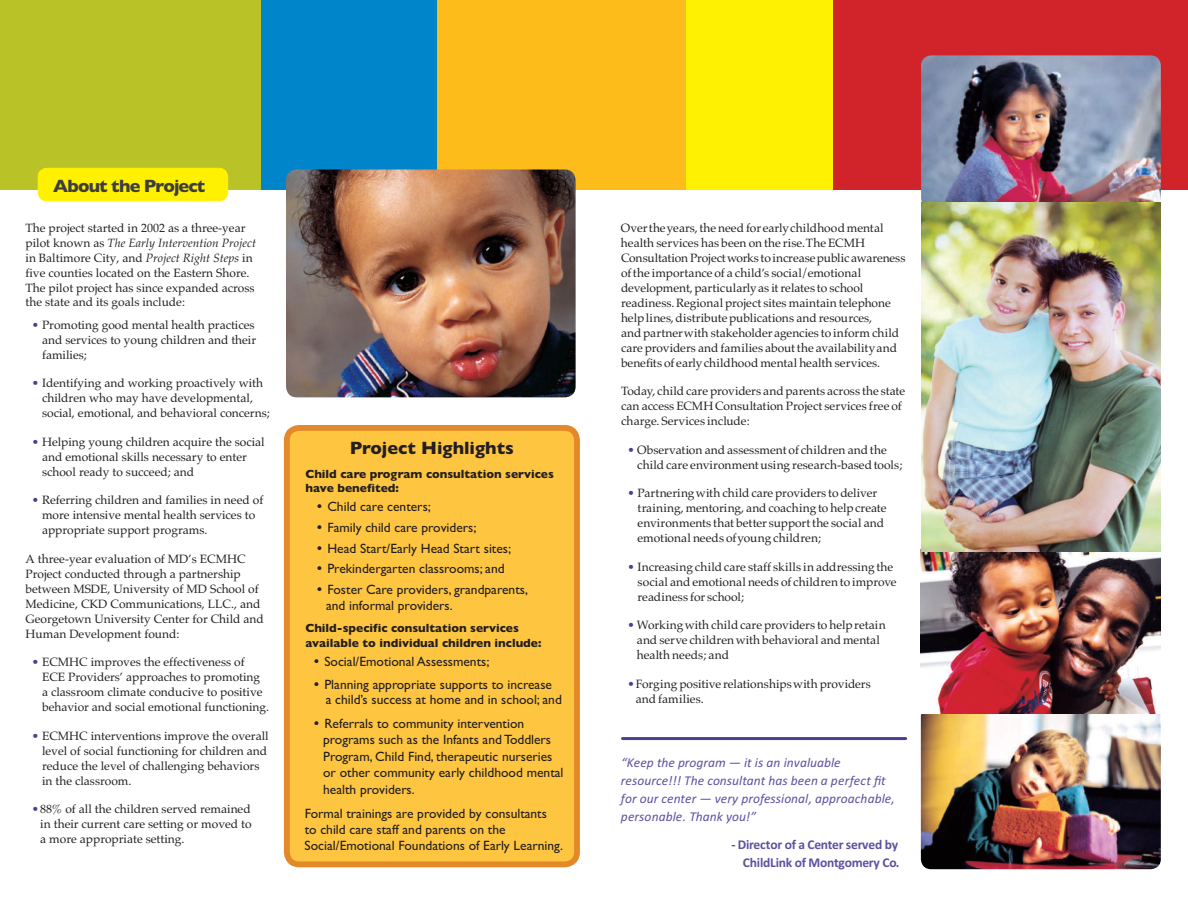
<style>
.page{position:relative;width:1188px;height:918px;background:#fff}
.page>*{position:absolute;margin:0;border:0;box-sizing:border-box;transform-origin:0 0}
.t1{font:700 18px "Gill Sans";color:#231f20}
.t2{font:700 18px "Gill Sans";letter-spacing:-.05em;color:#3e3e3f}
.t3{font:13.5px/16.5px "Gill Sans";color:#231f20}
.t4{font:italic 13.5px/18px "Calibri";letter-spacing:.005em;color:#5b52a0}
.t5{font:700 13.5px/18px "Calibri";letter-spacing:-.02em;color:#5b52a0;text-align:right}
.t6{font:12px/15px "Palatino";color:#231f20}
.t7{font:700 12px/14.4px "Gill Sans";color:#231f20}
.s1{font-style:italic}
.s2{color:#483f97}
</style>
<div class="page">
<div style="left:436px;top:0;width:326px;height:189px;background:#fdbc19"></div>
<div style="left:801px;top:0;width:387px;height:189px;background:#d1232a"></div>
<div style="left:686px;top:0;width:146px;height:189px;background:#fff101"></div>
<div style="left:0;top:0;width:282px;height:189px;background:#b9c227"></div>
<div style="left:262px;top:0;width:175px;height:189px;background:#0085cb"></div>
<div style="left:38px;top:168px;width:190px;height:33px;background:#fff101;border-radius:9px"></div>
<div style="left:38px;top:168px;width:190px;height:33px;border:1px solid #fff101;border-radius:9px"></div>
<img style="left:286px;top:169px;width:290px;height:228px">
<div style="left:287px;top:429px;width:291px;height:436px;background:#fec541;border-radius:12px"></div>
<div style="left:284px;top:425px;width:296px;height:442px;border:6px solid #e3892a;border-radius:12px"></div>
<img style="left:921px;top:714px;width:240px;height:155px">
<img style="left:921px;top:552px;width:240px;height:162px">
<img style="left:921px;top:55px;width:240px;height:147px">
<img style="left:921px;top:202px;width:240px;height:350px">
<hr style="left:622px;top:737px;width:284px;height:3px;background:#483f97">
<p class="t2" style="left:53px;top:176px;width:154px">About the Project</p>
<p class="t6" style="left:26px;top:220px;width:232px">The project started in 2002 as a three-year pilot known as <span class="s1">The Early Intervention Project </span>in Baltimore City, and <span class="s1">Project Right Steps</span> in five counties located on the Eastern Shore.<br>The pilot project has since expanded across the state and its goals include:</p>
<p class="t6" style="left:42px;top:317px;width:216px;text-indent:-10px"><span class="s2">•</span> Promoting good mental health practices and services to young children and their families;</p>
<p class="t6" style="left:42px;top:376px;width:229px;text-indent:-10px"><span class="s2">•</span> Identifying and working proactively with children who may have developmental, social, emotional, and behavioral concerns;</p>
<p class="t6" style="left:42px;top:434px;width:224px;text-indent:-10px"><span class="s2">•</span> Helping young children acquire the social and emotional skills necessary to enter school ready to succeed; and</p>
<p class="t6" style="left:42px;top:493px;width:223px;text-indent:-10px"><span class="s2">•</span> Referring children and families in need of more intensive mental health services to appropriate support programs.</p>
<p class="t6" style="left:26px;top:551px;width:240px">A three-year evaluation of MD’s ECMHC Project conducted through a partnership between MSDE, University of MD School of Medicine, CKD Communications, LLC., and Georgetown University Center for Child and Human Development found:</p>
<p class="t6" style="left:42px;top:655px;width:229px;text-indent:-10px"><span class="s2">•</span> ECMHC improves the effectiveness of ECE Providers’ approaches to promoting a classroom climate conducive to positive behavior and social emotional functioning.</p>
<p class="t6" style="left:42px;top:728px;width:228px;text-indent:-10px"><span class="s2">•</span> ECMHC interventions improve the overall level of social functioning for children and reduce the level of challenging behaviors in the classroom.</p>
<p class="t6" style="left:40px;top:802px;width:213px;text-align:justify;text-indent:-8px"><span class="s2">•</span> 88% of all the children served remained in their current care setting or moved to a more appropriate setting.</p>
<p class="t1" style="left:350px;top:437px;width:166px">Project Highlights</p>
<p class="t7" style="left:305px;top:466px;width:250px">Child care program consultation services have benefited:</p>
<p class="t3" style="left:317px;top:498px;width:115px"><sup>●</sup> Child care centers;</p>
<p class="t3" style="left:317px;top:519px;width:161px"><sup>●</sup> Family child care providers;</p>
<p class="t3" style="left:317px;top:540px;width:195px"><sup>●</sup> Head Start/Early Head Start sites;</p>
<p class="t3" style="left:317px;top:560px;width:189px"><sup>●</sup> Prekindergarten classrooms; and</p>
<p class="t3" style="left:326px;top:581px;width:203px;text-indent:-9px"><sup>●</sup> Foster Care providers, grandparents, and informal providers.</p>
<p class="t7" style="left:305px;top:621px;width:238px">Child-specific consultation services available to individual children include:</p>
<p class="t3" style="left:314px;top:653px;width:177px"><sup>●</sup> Social/Emotional Assessments;</p>
<p class="t3" style="left:326px;top:676px;width:238px;line-height:15px;text-indent:-11px"><sup>●</sup> Planning appropriate supports to increase<br>a child’s success at home and in school; and</p>
<p class="t3" style="left:323px;top:715px;width:242px;text-indent:-9px"><sup>●</sup> Referrals to community intervention programs such as the Infants and Toddlers Program, Child Find, therapeutic nurseries or other community early childhood mental health providers.</p>
<p class="t3" style="left:305px;top:806px;width:260px;line-height:15.8px">Formal trainings are provided by consultants<br>to child care staff and parents on the<br>Social/Emotional Foundations of Early Learning.</p>
<p class="t6" style="left:621px;top:220px;width:286px">Overthe years,the need for early childhood mental health services has been on the rise. The ECMH Consultation Project works to increase public awareness ofthe importance of a child’s social/emotional development,particularlyas it relates to school readiness. Regional project sites maintain telephone help lines,distributepublications and resources,<br>and partner with stakeholder agencies to inform child care providers and families about the availabilityand benefits of early childhood mental health services.</p>
<p class="t6" style="left:621px;top:383px;width:286px">Today, child care providers and parents across the state can access ECMH Consultation Project services free of charge. Services include:</p>
<p class="t6" style="left:637px;top:442px;width:267px;text-indent:-10px"><span class="s2">•</span> Observation and assessment of children and the child care environment using research-basedtools;</p>
<p class="t6" style="left:638px;top:485px;width:251px;text-indent:-10px"><span class="s2">•</span> Partneringwith child care providers to deliver training, mentoring, and coaching to help create environments that better support the social and emotional needs ofyoung children;</p>
<p class="t6" style="left:638px;top:559px;width:261px;text-indent:-10px"><span class="s2">•</span> Increasing child care staff skills in addressing the social and emotional needs of children to improve readiness for school;</p>
<p class="t6" style="left:637px;top:617px;width:250px;text-indent:-9px"><span class="s2">•</span> Working with child care providers to help retain and serve childrenwith behavioral and mental health needs; and</p>
<p class="t6" style="left:636px;top:676px;width:237px;text-indent:-8px"><span class="s2">•</span> Forging positive relationships with providers and families.</p>
<p class="t4" style="left:621px;top:753px;width:276px">“Keep the program — it is an invaluable resource!!! The consultant has been a perfect fit for our center — very professional, approachable, personable. Thank you!”</p>
<p class="t5" style="left:731px;top:835px;width:170px">- Director of a Center served by<br>ChildLink of Montgomery Co.</p>
</div>
